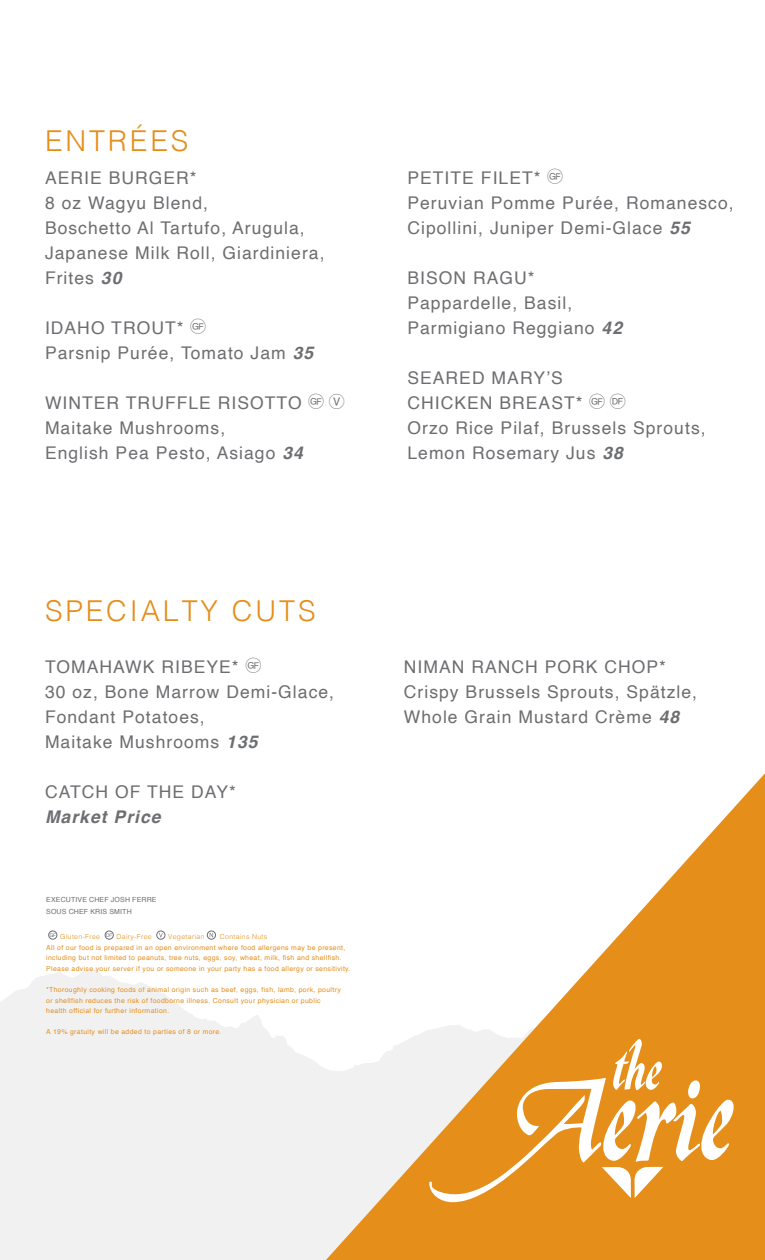
<style>
.page{position:relative;width:765px;height:1260px;background:#fff}
.page>*{position:absolute;margin:0;border:0;box-sizing:border-box;transform-origin:0 0}
.t1{font:300 28.75px "Helvetica";letter-spacing:.1em;color:#e58e1a}
.t2{font:17.5px/25px "Helvetica";letter-spacing:.06em;color:#6d6e71}
.t3{font:italic 700 17.5px "Helvetica";letter-spacing:.06em;color:#6d6e71}
.t4{font:7px/12px "Helvetica";letter-spacing:.02em;color:#6d6e71}
.t5{font:6.88px/10.5px "Helvetica";letter-spacing:.05em;color:#e58e1a}
.t6{font:300 6.88px "Helvetica";letter-spacing:.05em;color:#e58e1a}
.s1{font-weight:700;font-style:italic}
</style>
<div class="page">
<svg style="left:0;top:930px;width:326px;height:330px;fill:#f1f1f2"></svg>
<div style="left:49px;top:931px;width:8px;height:8px;border:1px solid #6d6e71;border-radius:50%"></div>
<svg style="left:50px;top:933px;width:6px;height:4px"></svg>
<svg style="left:107px;top:933px;width:4px;height:4px"></svg>
<div style="left:105px;top:931px;width:8px;height:8px;border:1px solid #6d6e71;border-radius:50%"></div>
<div style="left:157px;top:931px;width:8px;height:8px;border:1px solid #6d6e71;border-radius:50%"></div>
<svg style="left:159px;top:933px;width:4px;height:4px"></svg>
<div style="left:207px;top:931px;width:9px;height:8px;border:1px solid #6d6e71;border-radius:50%"></div>
<svg style="left:210px;top:933px;width:3px;height:4px"></svg>
<svg style="left:326px;top:773px;width:439px;height:487px"></svg>
<svg style="left:429px;top:1039px;width:305px;height:163px"></svg>
<h1 class="t1" style="left:45px;top:116px;width:145px">ENTRÉES</h1>
<p class="t2" style="left:45px;top:166px;width:281px">AERIE BURGER*<br>8 oz Wagyu Blend,<br>Boschetto Al Tartufo, Arugula,<br>Japanese Milk Roll, Giardiniera,<br>Frites <span class="s1">30</span></p>
<p class="t2" style="left:45px;top:316px;width:270px">IDAHO TROUT*<br>Parsnip Purée, Tomato Jam <span class="s1">35</span></p>
<p class="t2" style="left:45px;top:391px;width:304px">WINTER TRUFFLE RISOTTO ✓<br>Maitake Mushrooms,<br>English Pea Pesto, Asiago <span class="s1">34</span></p>
<p class="t2" style="left:407px;top:166px;width:328px">PETITE FILET*<br>Peruvian Pomme Purée, Romanesco,<br>Cipollini, Juniper Demi-Glace <span class="s1">55</span></p>
<p class="t2" style="left:407px;top:266px;width:216px">BISON RAGU*<br>Pappardelle, Basil,<br>Parmigiano Reggiano <span class="s1">42</span></p>
<p class="t2" style="left:407px;top:366px;width:300px">SEARED MARY’S<br>CHICKEN BREAST*<br>Orzo Rice Pilaf, Brussels Sprouts,<br>Lemon Rosemary Jus <span class="s1">38</span></p>
<h1 class="t1" style="left:45px;top:586px;width:272px">SPECIALTY CUTS</h1>
<p class="t2" style="left:45px;top:655px;width:291px">TOMAHAWK RIBEYE*<br>30 oz, Bone Marrow Demi-Glace,<br>Fondant Potatoes,<br>Maitake Mushrooms <span class="s1">135</span></p>
<p class="t2" style="left:45px;top:780px;width:192px">CATCH OF THE DAY*</p>
<p class="t3" style="left:45px;top:806px;width:117px">Market Price</p>
<p class="t4" style="left:46px;top:894px;width:112px">EXECUTIVE CHEF JOSH FERRE<br>SOUS CHEF KRIS SMITH</p>
<p class="t6" style="left:60px;top:931px;width:41px">Gluten-Free</p>
<p class="t6" style="left:117px;top:931px;width:37px">Dairy-Free</p>
<p class="t6" style="left:168px;top:931px;width:38px">Vegetarian</p>
<p class="t6" style="left:220px;top:931px;width:49px">Contains Nuts</p>
<p class="t5" style="left:46px;top:942px;width:306px">All of our food is prepared in an open environment where food allergens may be present, including but not limited to peanuts, tree nuts, eggs, soy, wheat, milk, fish and shellfish.<br>Please advise your server if you or someone in your party has a food allergy or sensitivity.</p>
<p class="t5" style="left:46px;top:985px;width:296px">*Thoroughly cooking foods of animal origin such as beef, eggs, fish, lamb, pork, poultry or shellfish reduces the risk of foodborne illness. Consult your physician or public health official for further information.</p>
<p class="t5" style="left:46px;top:1027px;width:177px">A 19% gratuity will be added to parties of 8 or more.</p>
<p class="t2" style="left:404px;top:655px;width:295px">NIMAN RANCH PORK CHOP*<br>Crispy Brussels Sprouts, Spätzle,<br>Whole Grain Mustard Crème <span class="s1">48</span></p>
</div>
